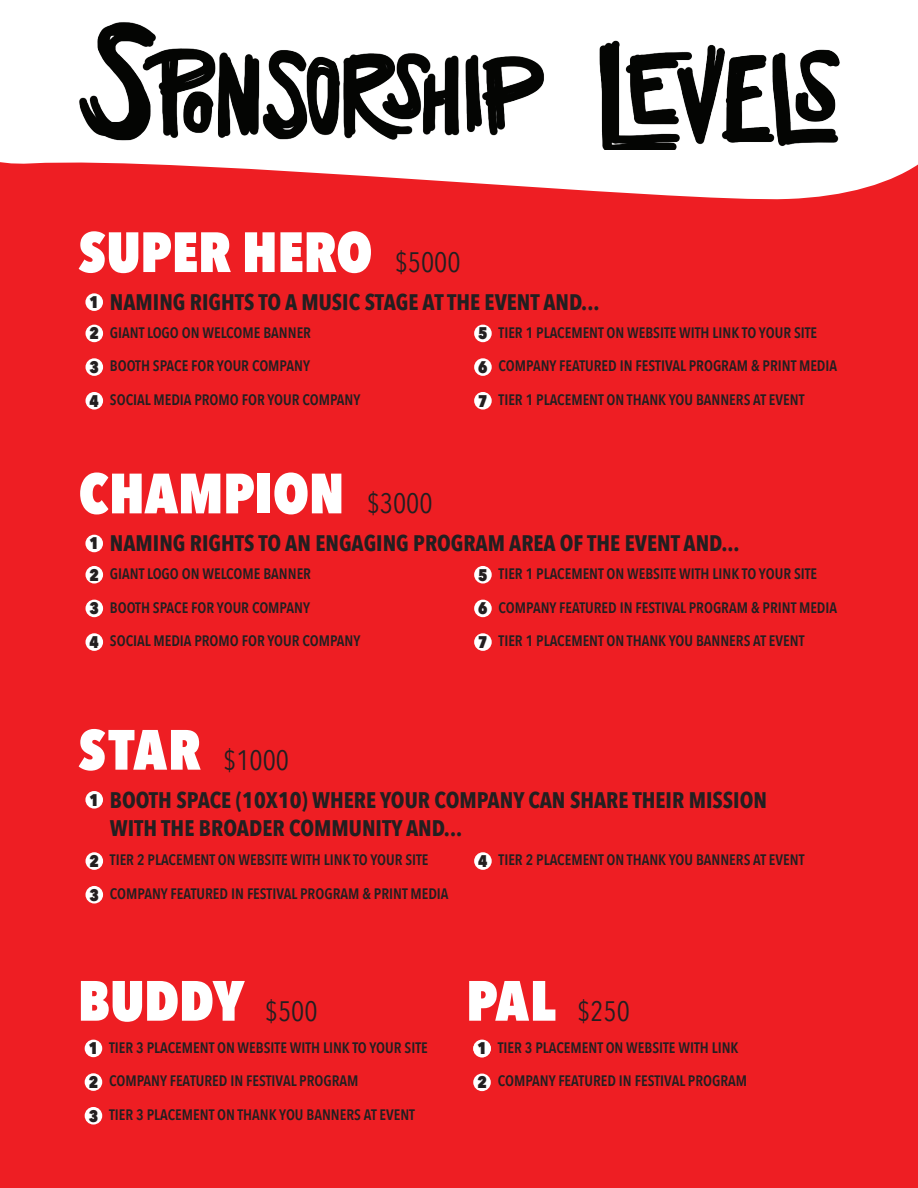
<style>
.page{position:relative;width:918px;height:1188px;background:#ee1e23}
.page>*{position:absolute;margin:0;border:0;box-sizing:border-box;transform-origin:0 0}
.t1{font:800 56.1px "Avenir Next Condensed";color:#fff}
.t2{font:28.05px "Avenir Next Condensed";color:#231f20}
.t3{font:700 22.5px/28.5px "Avenir Next Condensed";color:#231f20}
.t4{font:800 16.8px/33.6px "Avenir Next Condensed";color:#231f20;text-align:justify}
.t5{font:600 15.15px "Avenir Next Condensed";color:#231f20}
.s1{font-weight:400;font-size:28.05px;color:#231f20}
.s2{font-weight:800;font-size:56.1px;color:#fff}
</style>
<div class="page">
<div style="left:85px;top:1107px;width:17px;height:18px;background:#fff;border-radius:50%"></div>
<div style="left:86px;top:325px;width:17px;height:17px;background:#fff;border-radius:50%"></div>
<div style="left:86px;top:358px;width:17px;height:18px;background:#fff;border-radius:50%"></div>
<div style="left:86px;top:392px;width:17px;height:18px;background:#fff;border-radius:50%"></div>
<div style="left:474px;top:325px;width:18px;height:17px;background:#fff;border-radius:50%"></div>
<svg style="left:0;top:0;width:918px;height:200px;fill:#fff"></svg>
<div style="left:474px;top:358px;width:18px;height:18px;background:#fff;border-radius:50%"></div>
<div style="left:474px;top:392px;width:18px;height:18px;background:#fff;border-radius:50%"></div>
<div style="left:85px;top:1040px;width:17px;height:17px;background:#fff;border-radius:50%"></div>
<div style="left:85px;top:1073px;width:17px;height:18px;background:#fff;border-radius:50%"></div>
<div style="left:473px;top:1040px;width:18px;height:17px;background:#fff;border-radius:50%"></div>
<div style="left:473px;top:1074px;width:18px;height:17px;background:#fff;border-radius:50%"></div>
<img style="left:72px;top:17px;width:776px;height:133px">
<div style="left:86px;top:566px;width:17px;height:18px;background:#fff;border-radius:50%"></div>
<div style="left:86px;top:600px;width:17px;height:17px;background:#fff;border-radius:50%"></div>
<div style="left:86px;top:633px;width:17px;height:18px;background:#fff;border-radius:50%"></div>
<div style="left:474px;top:566px;width:18px;height:18px;background:#fff;border-radius:50%"></div>
<div style="left:474px;top:600px;width:18px;height:17px;background:#fff;border-radius:50%"></div>
<div style="left:474px;top:633px;width:18px;height:18px;background:#fff;border-radius:50%"></div>
<div style="left:86px;top:852px;width:17px;height:18px;background:#fff;border-radius:50%"></div>
<div style="left:86px;top:886px;width:17px;height:18px;background:#fff;border-radius:50%"></div>
<div style="left:474px;top:852px;width:18px;height:18px;background:#fff;border-radius:50%"></div>
<div style="left:85px;top:293px;width:18px;height:18px;background:#fff;border-radius:50%"></div>
<div style="left:85px;top:535px;width:18px;height:17px;background:#fff;border-radius:50%"></div>
<div style="left:85px;top:791px;width:18px;height:18px;background:#fff;border-radius:50%"></div>
<div style="left:0;top:0;width:23px;height:27px;background:#fff"></div>
<div style="left:880px;top:0;width:38px;height:39px;background:#fff"></div>
<h1 class="t1" style="left:79px;top:217px;width:383px">SUPER HERO <span class="s1">$5000</span></h1>
<p class="t4" style="left:90px;top:285px;width:11px">1</p>
<h3 class="t3" style="left:110px;top:288px;width:491px">NAMING RIGHTS TO A MUSIC STAGE AT THE EVENT AND...</h3>
<p class="t5" style="left:110px;top:319px;width:203px">GIANT LOGO ON WELCOME BANN ER</p>
<p class="t5" style="left:110px;top:353px;width:202px">BOOTH SPACE FOR YOUR COMPANY</p>
<p class="t5" style="left:110px;top:387px;width:252px">SOCIAL MEDIA PROMO FOR YOUR COMPANY</p>
<p class="t4" style="left:90px;top:316px;width:11px">2<br>3<br>4</p>
<p class="t4" style="left:478px;top:316px;width:11px">5<br>6<br>7</p>
<p class="t5" style="left:499px;top:319px;width:68px">TIER 1 PLACEME</p>
<p class="t5" style="left:589px;top:319px;width:228px">NT ON WEBSITE WITH LINK TO YOUR SITE</p>
<p class="t5" style="left:499px;top:353px;width:334px">COMPANY FEATURED IN FESTIVAL PROGRAM &amp; PRINT MEDIA</p>
<p class="t5" style="left:499px;top:387px;width:68px">TIER 1 PLACEME</p>
<p class="t5" style="left:589px;top:387px;width:83px">NT ON THANK YOU</p>
<p class="t5" style="left:696px;top:387px;width:110px">BANN ERS AT EVE NT</p>
<h1 class="t1" style="left:79px;top:459px;width:355px">CHAMPION <span class="s1">$3000</span></h1>
<h3 class="t3" style="left:110px;top:529px;width:631px">NAMING RIGHTS TO AN ENGAGING PROGRAM AREA OF THE EVENT AND...</h3>
<p class="t4" style="left:90px;top:527px;width:11px">1</p>
<p class="t5" style="left:110px;top:561px;width:203px">GIANT LOGO ON WELCOME BANN ER</p>
<p class="t5" style="left:110px;top:594px;width:202px">BOOTH SPACE FOR YOUR COMPANY</p>
<p class="t5" style="left:110px;top:628px;width:252px">SOCIAL MEDIA PROMO FOR YOUR COMPANY</p>
<p class="t4" style="left:90px;top:558px;width:11px">2<br>3<br>4</p>
<p class="t4" style="left:478px;top:558px;width:11px">5<br>6<br>7</p>
<p class="t5" style="left:499px;top:561px;width:68px">TIER 1 PLACEME</p>
<p class="t5" style="left:589px;top:561px;width:228px">NT ON WEBSITE WITH LINK TO YOUR SITE</p>
<p class="t5" style="left:499px;top:594px;width:334px">COMPANY FEATURED IN FESTIVAL PROGRAM &amp; PRINT MEDIA</p>
<p class="t5" style="left:499px;top:628px;width:68px">TIER 1 PLACEME</p>
<p class="t5" style="left:589px;top:628px;width:83px">NT ON THANK YOU</p>
<p class="t5" style="left:696px;top:628px;width:110px">BANN ERS AT EVE NT</p>
<h2 class="t2" style="left:79px;top:736px;width:212px"><span class="s2">STAR</span> $1000</h2>
<h3 class="t3" style="left:110px;top:785px;width:656px">BOOTH SPACE (10X10) WHERE YOUR COMPANY CAN SHARE THEIR MISSION<br>WITH THE BROADER COMMUNITY AND...</h3>
<p class="t4" style="left:90px;top:783px;width:11px">1</p>
<p class="t4" style="left:90px;top:844px;width:11px">2</p>
<p class="t5" style="left:499px;top:847px;width:68px">TIER 2 PLACEME</p>
<p class="t5" style="left:589px;top:847px;width:83px">NT ON THANK YOU</p>
<p class="t5" style="left:696px;top:847px;width:110px">BANN ERS AT EVE NT</p>
<p class="t4" style="left:90px;top:878px;width:11px">3</p>
<p class="t5" style="left:110px;top:847px;width:68px">TIER 2 PLACEME</p>
<p class="t5" style="left:201px;top:847px;width:228px">NT ON WEBSITE WITH LINK TO YOUR SITE</p>
<p class="t5" style="left:110px;top:881px;width:334px">COMPANY FEATURED IN FESTIVAL PROGRAM &amp; PRINT MEDIA</p>
<p class="t4" style="left:478px;top:844px;width:11px">4</p>
<h1 class="t1" style="left:78px;top:966px;width:241px">BUDDY <span class="s1">$500</span></h1>
<h2 class="t2" style="left:466px;top:987px;width:165px"><span class="s2">PAL</span> $250</h2>
<p class="t4" style="left:89px;top:1031px;width:11px">1<br>2<br>3</p>
<p class="t4" style="left:477px;top:1031px;width:11px">1<br>2</p>
<p class="t5" style="left:109px;top:1034px;width:68px">TIER 3 PLACEME</p>
<p class="t5" style="left:200px;top:1034px;width:228px">NT ON WEBSITE WITH LINK TO YOUR SITE</p>
<p class="t5" style="left:109px;top:1068px;width:251px">COMPANY FEATURED IN FESTIVAL PROGRAM</p>
<p class="t5" style="left:109px;top:1102px;width:68px">TIER 3 PLACEME</p>
<p class="t5" style="left:200px;top:1102px;width:83px">NT ON THANK YOU</p>
<p class="t5" style="left:307px;top:1102px;width:110px">BANN ERS AT EVE NT</p>
<p class="t5" style="left:498px;top:1034px;width:68px">TIER 3 PLACEME</p>
<p class="t5" style="left:588px;top:1034px;width:152px">NT ON WEBSITE WITH LINK</p>
<p class="t5" style="left:498px;top:1068px;width:251px">COMPANY FEATURED IN FESTIVAL PROGRAM</p>
</div>
